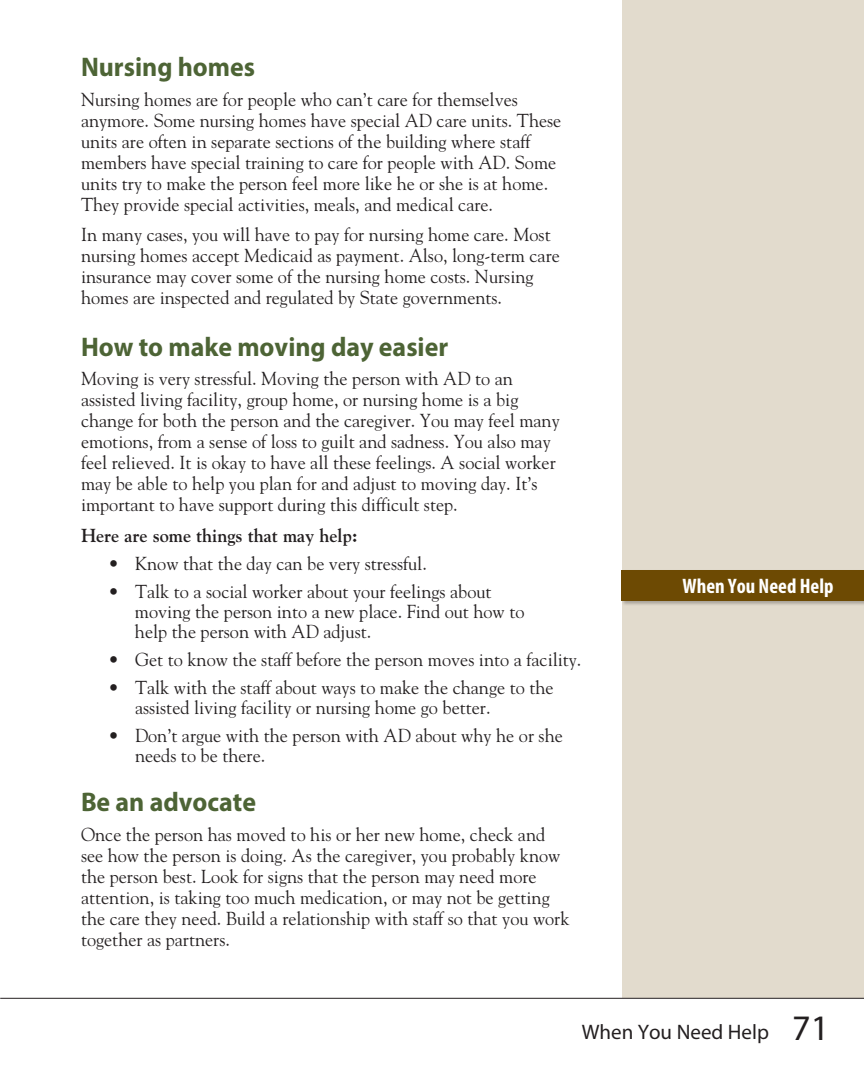
<style>
.page{position:relative;width:864px;height:1080px;background:#fff}
.page>*{position:absolute;margin:0;border:0;box-sizing:border-box;transform-origin:0 0}
.t1{font:36px "Myriad Pro";color:#231f20}
.t2{font:700 27px "Myriad Pro";color:#4d6435;scale:.96 1}
.t3{font:21px "Myriad Pro";color:#231f20}
.t4{font:700 condensed 21px "Myriad Pro";color:#fff}
.t5{font:18.75px/21px "Goudy";color:#231f20}
.t6{font:700 18.75px "Goudy";color:#231f20}
</style>
<div class="page">
<div style="left:622px;top:0;width:242px;height:998px;background:#e2dbcd"></div>
<hr style="left:0;top:998px;width:864px;height:1px;background:#231f20">
<div style="left:621px;top:569px;width:243px;height:37px;background:#231f20;opacity:.3"></div>
<div style="left:622px;top:570px;width:242px;height:31px;background:#6d4a03"></div>
<h4 class="t2" style="left:81px;top:49px;width:183px">Nursing homes</h4>
<p class="t5" style="left:81px;top:88px;width:482px">Nursing homes are for people who can’t care for themselves anymore. Some nursing homes have special AD care units. These units are often in separate sections of the building where staff members have special training to care for people with AD. Some units try to make the person feel more like he or she is at home.<br>They provide special activities, meals, and medical care.</p>
<p class="t5" style="left:81px;top:224px;width:480px">In many cases, you will have to pay for nursing home care. Most nursing homes accept Medicaid as payment. Also, long-term care insurance may cover some of the nursing home costs. Nursing homes are inspected and regulated by State governments.</p>
<h4 class="t2" style="left:81px;top:329px;width:384px">How to make moving day easier</h4>
<p class="t5" style="left:81px;top:368px;width:480px">Moving is very stressful. Moving the person with AD to an assisted living facility, group home, or nursing home is a big change for both the person and the caregiver. You may feel many emotions, from a sense of loss to guilt and sadness. You also may feel relieved. It is okay to have all these feelings. A social worker may be able to help you plan for and adjust to moving day. It’s important to have support during this difficult step.</p>
<p class="t6" style="left:81px;top:524px;width:278px">Here are some things that may help:</p>
<p class="t5" style="left:108px;top:552px;width:320px">• Know that the day can be very stressful.</p>
<p class="t5" style="left:135px;top:580px;width:391px;line-height:20.2px;text-indent:-27px">• Talk to a social worker about your feelings about moving the person into a new place. Find out how to help the person with AD adjust.</p>
<p class="t5" style="left:108px;top:648px;width:475px">• Get to know the staff before the person moves into a facility.</p>
<p class="t5" style="left:135px;top:677px;width:420px;line-height:20.2px;text-indent:-27px">• Talk with the staff about ways to make the change to the assisted living facility or nursing home go better.</p>
<p class="t5" style="left:135px;top:725px;width:429px;line-height:20.2px;text-indent:-27px">• Don’t argue with the person with AD about why he or she needs to be there.</p>
<h4 class="t2" style="left:81px;top:784px;width:184px">Be an advocate</h4>
<p class="t5" style="left:81px;top:823px;width:490px">Once the person has moved to his or her new home, check and see how the person is doing. As the caregiver, you probably know the person best. Look for signs that the person may need more attention, is taking too much medication, or may not be getting the care they need. Build a relationship with staff so that you work together as partners.</p>
<p class="t4" style="left:683px;top:573px;width:152px">When You Need Help</p>
<p class="t3" style="left:582px;top:1019px;width:189px">When You Need Help</p>
<h1 class="t1" style="left:792px;top:1005px;width:38px">71</h1>
</div>
